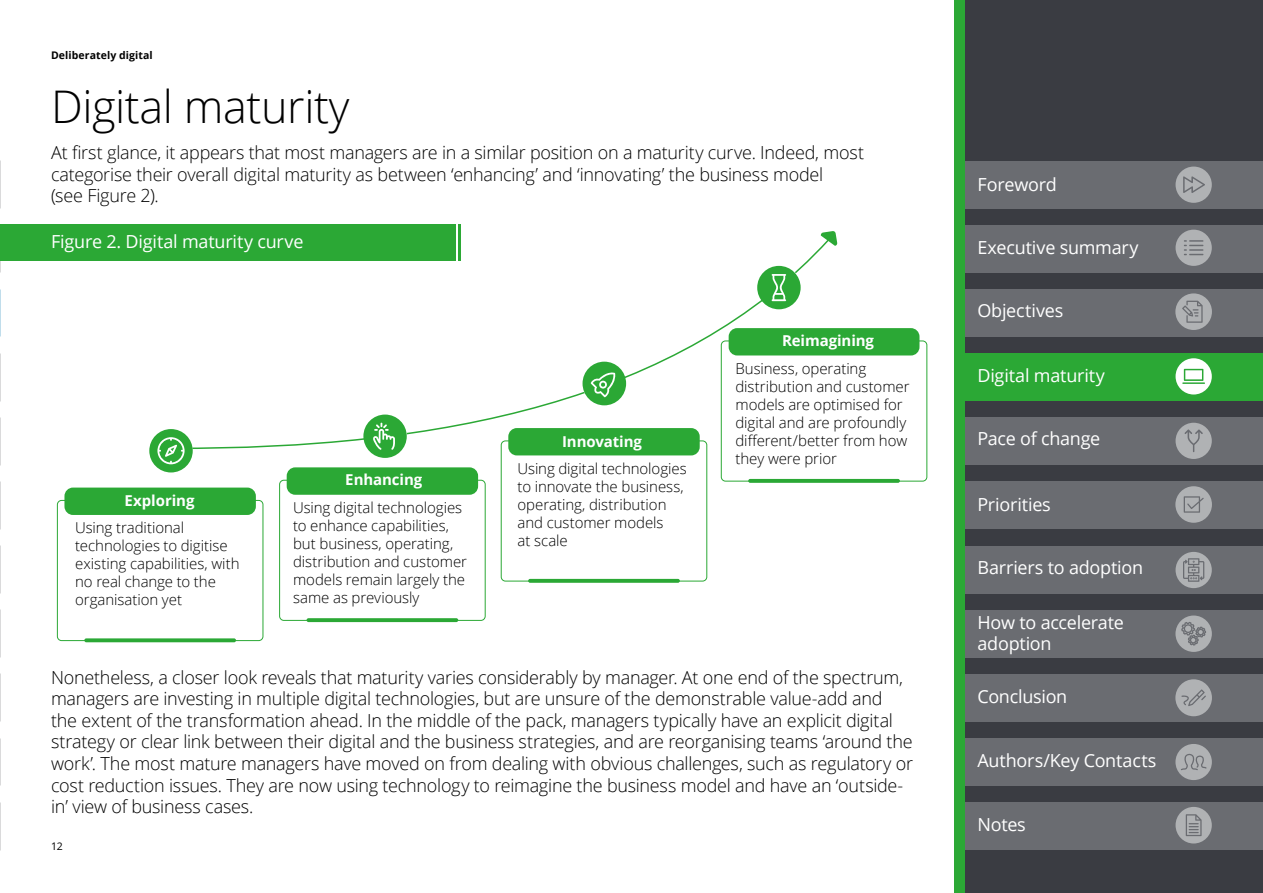
<style>
.page{position:relative;width:1263px;height:893px;background:#fff}
.page>*{position:absolute;margin:0;border:0;box-sizing:border-box;transform-origin:0 0}
.t1{font:300 45px "Open Sans";letter-spacing:-.01em;color:#000}
.t2{font:300 18px/21.6px "Open Sans";letter-spacing:-.015em;color:#000}
.t3{font:18px/21.6px "Open Sans";letter-spacing:-.015em;color:#fff}
.t4{font:300 15px/18px "Open Sans";letter-spacing:-.005em;color:#000}
.t5{font:700 15px "Open Sans";letter-spacing:-.005em;color:#fff}
.t6{font:700 10.5px "Open Sans";letter-spacing:.01em;color:#000}
.t7{font:10.5px "Open Sans";color:#000}
</style>
<div class="page">
<svg style="left:193px;top:238px;width:638px;height:212px"></svg>
<div style="left:363px;top:398px;width:43px;height:42px;background:#fff;border-radius:50%"></div>
<div style="left:364px;top:398px;width:43px;height:43px;background:#fff;border-radius:50%"></div>
<div style="left:954px;top:0;width:11px;height:893px;background:#2ba835"></div>
<svg style="left:757px;top:266px;width:44px;height:43px"></svg>
<svg style="left:821px;top:231px;width:16px;height:15px"></svg>
<svg style="left:149px;top:429px;width:44px;height:43px"></svg>
<div style="left:364px;top:414px;width:43px;height:43px;border:2px solid #fff;border-radius:50%"></div>
<svg style="left:363px;top:415px;width:44px;height:43px"></svg>
<svg style="left:582px;top:362px;width:44px;height:43px"></svg>
<div style="left:57px;top:500px;width:206px;height:141px;border:1px solid #2ba835;border-radius:4px"></div>
<div style="left:64px;top:488px;width:192px;height:27px;background:#2ba835;border-radius:9px"></div>
<svg style="left:84px;top:638px;width:152px;height:4px"></svg>
<div style="left:721px;top:341px;width:206px;height:140px;border:1px solid #2ba835;border-radius:4px"></div>
<div style="left:729px;top:328px;width:190px;height:27px;background:#2ba835;border-radius:9px"></div>
<svg style="left:748px;top:479px;width:152px;height:4px"></svg>
<svg style="left:307px;top:618px;width:151px;height:4px"></svg>
<div style="left:279px;top:480px;width:207px;height:141px;border:1px solid #2ba835;border-radius:4px"></div>
<div style="left:287px;top:467px;width:191px;height:28px;background:#2ba835;border-radius:9px"></div>
<svg style="left:528px;top:579px;width:152px;height:4px"></svg>
<div style="left:501px;top:441px;width:206px;height:140px;border:1px solid #2ba835;border-radius:4px"></div>
<div style="left:508px;top:428px;width:192px;height:27px;background:#2ba835;border-radius:9px"></div>
<div style="left:965px;top:0;width:298px;height:893px;background:#3a3c42"></div>
<div style="left:965px;top:161px;width:298px;height:48px;background:#6a6c71"></div>
<div style="left:965px;top:225px;width:298px;height:48px;background:#6a6c71"></div>
<div style="left:965px;top:353px;width:298px;height:48px;background:#2ba835"></div>
<div style="left:965px;top:481px;width:298px;height:48px;background:#6a6c71"></div>
<div style="left:965px;top:610px;width:298px;height:48px;background:#6a6c71"></div>
<div style="left:965px;top:289px;width:298px;height:48px;background:#6a6c71"></div>
<div style="left:965px;top:417px;width:298px;height:48px;background:#6a6c71"></div>
<div style="left:965px;top:546px;width:298px;height:47px;background:#6a6c71"></div>
<div style="left:965px;top:674px;width:298px;height:48px;background:#6a6c71"></div>
<div style="left:965px;top:738px;width:298px;height:48px;background:#6a6c71"></div>
<div style="left:965px;top:802px;width:298px;height:48px;background:#6a6c71"></div>
<svg style="left:1175px;top:293px;width:37px;height:37px"></svg>
<svg style="left:1175px;top:230px;width:37px;height:36px"></svg>
<svg style="left:1175px;top:358px;width:37px;height:36px"></svg>
<svg style="left:1175px;top:167px;width:37px;height:36px"></svg>
<svg style="left:1175px;top:423px;width:37px;height:36px"></svg>
<svg style="left:1175px;top:486px;width:37px;height:37px"></svg>
<svg style="left:1175px;top:552px;width:37px;height:36px"></svg>
<svg style="left:1175px;top:615px;width:37px;height:37px"></svg>
<svg style="left:1175px;top:679px;width:37px;height:37px"></svg>
<svg style="left:1175px;top:744px;width:37px;height:36px"></svg>
<svg style="left:1175px;top:807px;width:37px;height:36px"></svg>
<div style="left:0;top:225px;width:455px;height:36px;background:#2ba835"></div>
<hr style="left:458px;top:225px;width:3px;height:36px;background:#2ba835">
<p class="t6" style="left:51px;top:48px;width:103px">Deliberately digital</p>
<h1 class="t1" style="left:51px;top:76px;width:300px">Digital maturity</h1>
<p class="t2" style="left:51px;top:141px;width:814px">At first glance, it appears that most managers are in a similar position on a maturity curve. Indeed, most categorise their overall digital maturity as between ‘enhancing’ and ‘innovating’ the business model<br>(see Figure 2).</p>
<p class="t3" style="left:51px;top:230px;width:254px">Figure 2. Digital maturity curve</p>
<p class="t5" style="left:562px;top:430px;width:82px">Innovating</p>
<p class="t5" style="left:124px;top:490px;width:72px">Exploring</p>
<p class="t4" style="left:75px;top:518px;width:166px">Using traditional technologies to digitise existing capabilities, with no real change to the organisation yet</p>
<p class="t5" style="left:345px;top:469px;width:78px">Enhancing</p>
<p class="t4" style="left:518px;top:459px;width:171px">Using digital technologies to innovate the business, operating, distribution and customer models<br>at scale</p>
<p class="t4" style="left:293px;top:498px;width:176px">Using digital technologies to enhance capabilities, but business, operating, distribution and customer models remain largely the same as previously</p>
<p class="t5" style="left:782px;top:330px;width:94px">Reimagining</p>
<p class="t4" style="left:735px;top:359px;width:176px">Business, operating distribution and customer models are optimised for digital and are profoundly different/better from how they were prior</p>
<p class="t2" style="left:51px;top:666px;width:863px">Nonetheless, a closer look reveals that maturity varies considerably by manager. At one end of the spectrum, managers are investing in multiple digital technologies, but are unsure of the demonstrable value-add and the extent of the transformation ahead. In the middle of the pack, managers typically have an explicit digital strategy or clear link between their digital and the business strategies, and are reorganising teams ‘around the work’. The most mature managers have moved on from dealing with obvious challenges, such as regulatory or cost reduction issues. They are now using technology to reimagine the business model and have an ‘outside&shy;in’ view of business cases.</p>
<p class="t7" style="left:51px;top:839px;width:13px">12</p>
<p class="t3" style="left:977px;top:173px;width:81px">Foreword</p>
<p class="t3" style="left:977px;top:236px;width:163px">Executive summary</p>
<p class="t3" style="left:977px;top:299px;width:87px">Objectives</p>
<p class="t3" style="left:977px;top:364px;width:129px">Digital maturity</p>
<p class="t3" style="left:977px;top:427px;width:124px">Pace of change</p>
<p class="t3" style="left:977px;top:493px;width:75px">Priorities</p>
<p class="t3" style="left:977px;top:556px;width:167px">Barriers to adoption</p>
<p class="t3" style="left:977px;top:611px;width:148px">How to accelerate adoption</p>
<p class="t3" style="left:977px;top:685px;width:91px">Conclusion</p>
<p class="t3" style="left:977px;top:750px;width:180px">Authors/Key Contacts</p>
<p class="t3" style="left:977px;top:814px;width:50px">Notes</p>
</div>
